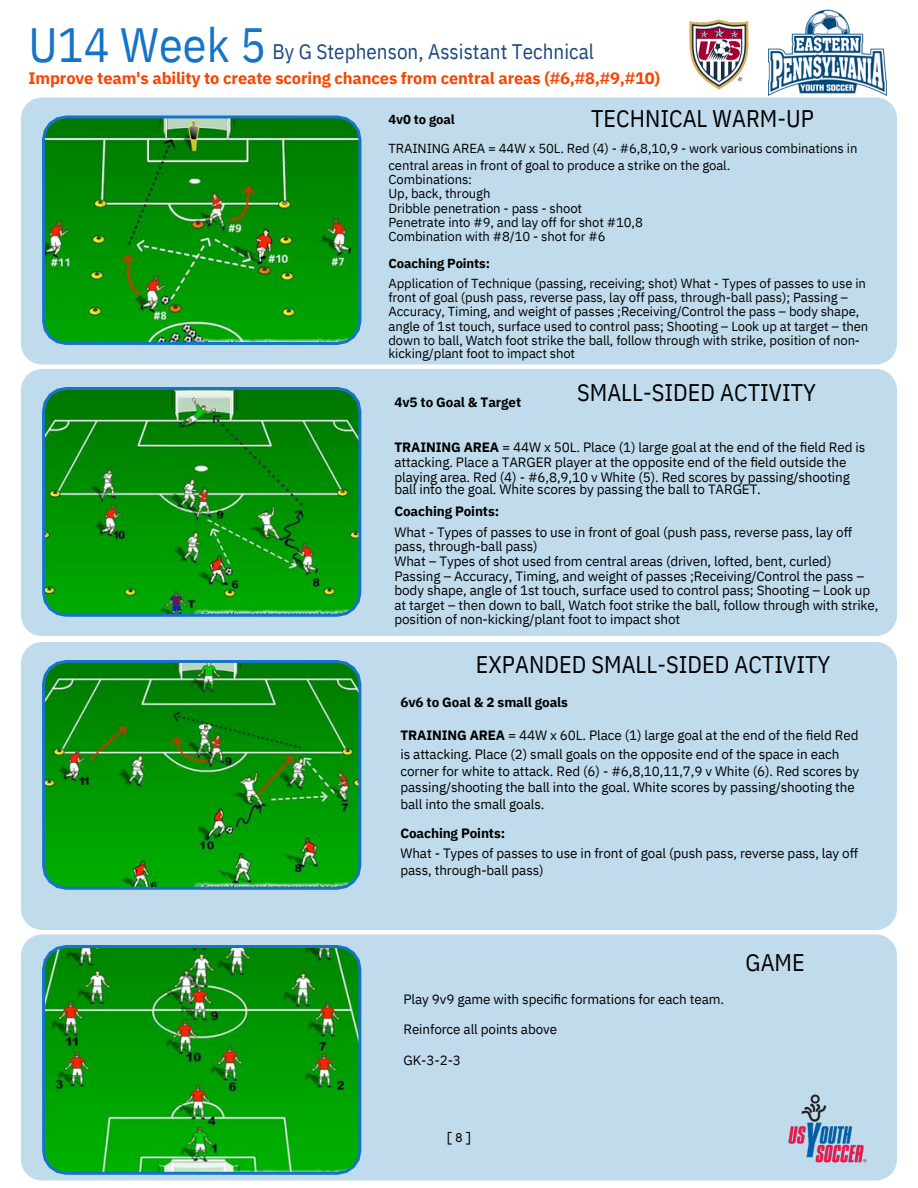
<style>
.page{position:relative;width:918px;height:1188px;background:#fff}
.page>*{position:absolute;margin:0;border:0;box-sizing:border-box;transform-origin:0 0}
.t1{font:48px "IBM Plex Sans Cond";color:#1574c7}
.t2{font:24px "IBM Plex Sans Cond";color:#000}
.t3{font:21px "IBM Plex Sans Cond";color:#1e497e}
.t4{font:700 16.5px "IBM Plex Sans";letter-spacing:-.01em;color:#fa4400}
.t5{font:15px "Courier Prime";color:#000}
.t6{font:13.5px/14.7px "IBM Plex Sans";letter-spacing:-.01em;color:#000}
.t7{font:700 13.5px "IBM Plex Sans";letter-spacing:-.01em;color:#000}
.t8{font:13.05px/28.3px "IBM Plex Sans";letter-spacing:-.01em;color:#000}
.t9{font:700 13.05px "IBM Plex Sans";letter-spacing:-.01em;color:#000}
.s1{font-weight:700}
</style>
<div class="page">
<div style="left:21px;top:934px;width:876px;height:247px;background:#c0dbec"></div>
<div style="left:21px;top:642px;width:876px;height:288px;background:#c0dbec"></div>
<div style="left:21px;top:369px;width:876px;height:267px;background:#c0dbec"></div>
<div style="left:21px;top:94px;width:876px;height:271px;background:#c0dbec"></div>
<svg style="left:42px;top:116px;width:319px;height:229px;background:#139018"></svg>
<svg style="left:42px;top:660px;width:319px;height:230px;background:#129418"></svg>
<svg style="left:42px;top:387px;width:319px;height:230px;background:#13921a"></svg>
<img style="left:42px;top:945px;width:319px;height:230px">
<img style="left:782px;top:1088px;width:92px;height:82px">
<img style="left:768px;top:9px;width:118px;height:87px">
<img style="left:683px;top:19px;width:73px;height:78px">
<p class="t1" style="left:28px;top:13px;width:239px">U14 Week 5</p>
<p class="t3" style="left:272px;top:37px;width:323px">By G Stephenson, Assistant Technical</p>
<p class="t4" style="left:28px;top:67px;width:633px">Improve team's ability to create scoring chances from central areas (#6,#8,#9,#10)</p>
<h2 class="t2" style="left:591px;top:102px;width:224px">TECHNICAL WARM-UP</h2>
<p class="t8" style="left:388px;top:105px;width:470px"><span class="s1">4v0 to goal<br></span>TRAINING AREA = 44W x 50L. Red (4) - #6,8,10,9 - work various combinations in</p>
<p class="t8" style="left:388px;top:151px;width:343px">central areas in front of goal to produce a strike on the goal.</p>
<h2 class="t8" style="left:388px;top:165px;width:85px">Combinations:</h2>
<h6 class="t8" style="left:388px;top:179px;width:103px">Up, back, through</h6>
<p class="t8" style="left:388px;top:194px;width:195px">Dribble penetration - pass - shoot</p>
<p class="t8" style="left:388px;top:208px;width:256px">Penetrate into #9, and lay off for shot #10,8</p>
<p class="t8" style="left:388px;top:222px;width:219px">Combination with #8/10 - shot for #6</p>
<p class="t9" style="left:388px;top:255px;width:103px">Coaching Points:</p>
<p class="t8" style="left:388px;top:269px;width:479px">Application of Technique (passing, receiving; shot) What - Types of passes to use in</p>
<p class="t8" style="left:388px;top:283px;width:461px">front of goal (push pass, reverse pass, lay off pass, through-ball pass); Passing –</p>
<p class="t8" style="left:388px;top:297px;width:472px">Accuracy, Timing, and weight of passes ;Receiving/Control the pass – body shape,</p>
<p class="t8" style="left:388px;top:311px;width:481px">angle of 1st touch, surface used to control pass; Shooting – Look up at target – then</p>
<p class="t8" style="left:388px;top:326px;width:473px">down to ball, Watch foot strike the ball, follow through with strike, position of non-</p>
<h2 class="t8" style="left:388px;top:339px;width:188px">kicking/plant foot to impact shot</h2>
<p class="t7" style="left:395px;top:393px;width:128px">4v5 to Goal &amp; Target</p>
<p class="t2" style="left:577px;top:377px;width:240px">SMALL-SIDED ACTIVITY</p>
<h6 class="t6" style="left:395px;top:440px;width:472px"><span class="s1">TRAINING AREA</span> = 44W x 50L. Place (1) large goal at the end of the field Red is attacking. Place a TARGER player at the opposite end of the field outside the playing area. Red (4) - #6,8,9,10 v White (5). Red scores by passing/shooting</h6>
<h2 class="t6" style="left:395px;top:482px;width:368px">ball into the goal. White scores by passing the ball to TARGET.</h2>
<p class="t7" style="left:395px;top:503px;width:106px">Coaching Points:</p>
<p class="t6" style="left:395px;top:524px;width:459px">What - Types of passes to use in front of goal (push pass, reverse pass, lay off</p>
<p class="t6" style="left:395px;top:539px;width:145px">pass, through-ball pass)</p>
<p class="t6" style="left:395px;top:554px;width:439px">What – Types of shot used from central areas (driven, lofted, bent, curled)</p>
<p class="t6" style="left:395px;top:568px;width:471px">Passing – Accuracy, Timing, and weight of passes ;Receiving/Control the pass –</p>
<p class="t6" style="left:395px;top:583px;width:477px">body shape, angle of 1st touch, surface used to control pass; Shooting – Look up</p>
<p class="t6" style="left:395px;top:597px;width:486px">at target – then down to ball, Watch foot strike the ball, follow through with strike,</p>
<p class="t6" style="left:395px;top:612px;width:287px">position of non-kicking/plant foot to impact shot</p>
<p class="t2" style="left:476px;top:648px;width:356px">EXPANDED SMALL-SIDED ACTIVITY</p>
<p class="t7" style="left:400px;top:693px;width:169px">6v6 to Goal &amp; 2 small goals</p>
<p class="t6" style="left:400px;top:728px;width:460px"><span class="s1">TRAINING AREA</span> = 44W x 60L. Place (1) large goal at the end of the field Red</p>
<p class="t6" style="left:400px;top:747px;width:441px">is attacking. Place (2) small goals on the opposite end of the space in each</p>
<p class="t6" style="left:400px;top:764px;width:460px">corner for white to attack. Red (6) - #6,8,10,11,7,9 v White (6). Red scores by</p>
<p class="t6" style="left:400px;top:780px;width:456px">passing/shooting the ball into the goal. White scores by passing/shooting the</p>
<p class="t6" style="left:400px;top:797px;width:145px">ball into the small goals.</p>
<p class="t7" style="left:400px;top:824px;width:106px">Coaching Points:</p>
<p class="t6" style="left:400px;top:846px;width:459px">What - Types of passes to use in front of goal (push pass, reverse pass, lay off</p>
<p class="t6" style="left:400px;top:863px;width:145px">pass, through-ball pass)</p>
<p class="t6" style="left:404px;top:992px;width:322px">Play 9v9 game with specific formations for each team.</p>
<p class="t6" style="left:404px;top:1022px;width:155px">Reinforce all points above</p>
<p class="t6" style="left:404px;top:1052px;width:59px">GK-3-2-3</p>
<p class="t2" style="left:746px;top:947px;width:61px">GAME</p>
<h4 class="t5" style="left:445px;top:1131px;width:28px">[8]</h4>
</div>
